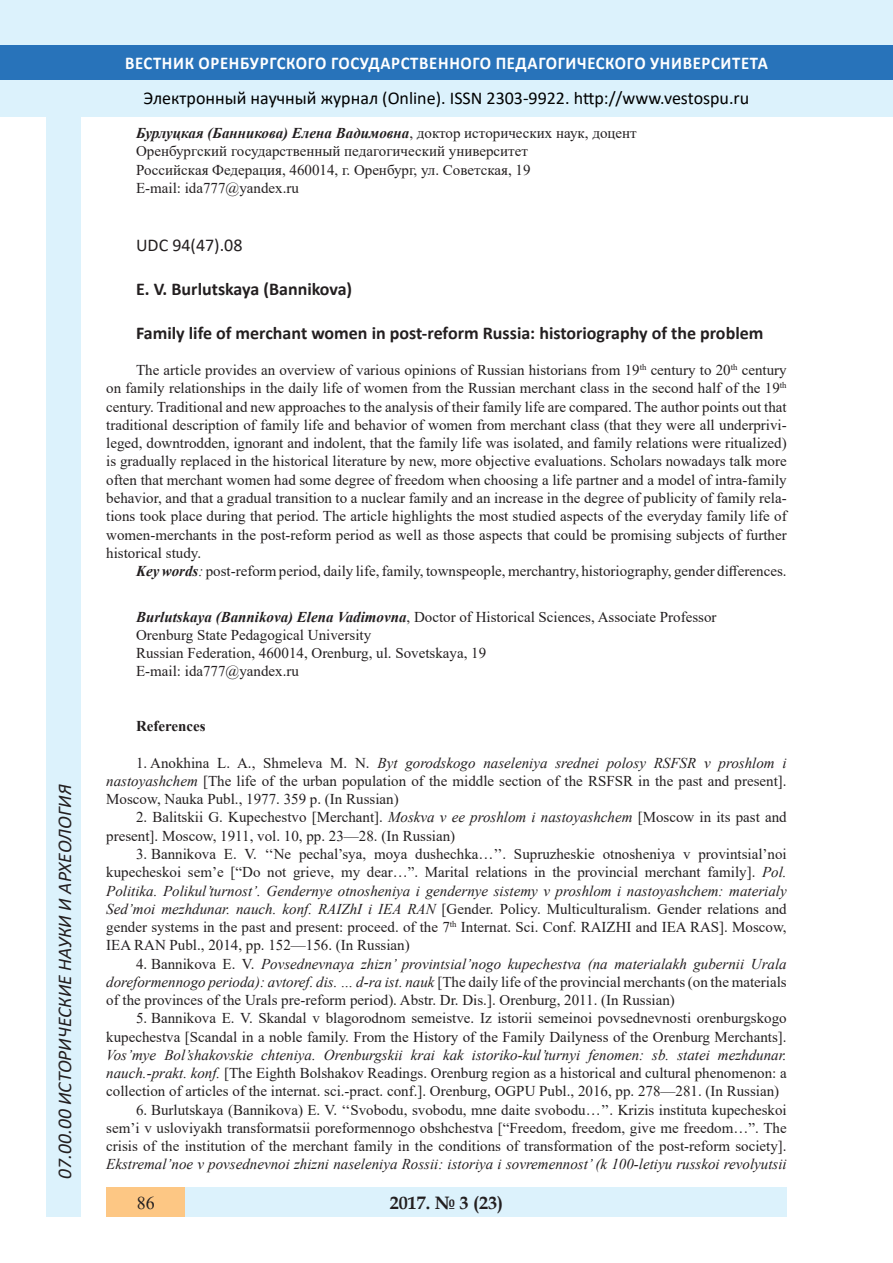
<style>
.page{position:relative;width:893px;height:1263px;background:#fff}
.page>*{position:absolute;margin:0;border:0;box-sizing:border-box;transform-origin:0 0}
.t1{font:italic 19.5px "Calibri";color:#231f20}
.Заголовок_2{font:700 18px "Calibri";color:#231f20}
.t2{font:18px "Calibri";color:#000}
.t3{font:700 18px "Calibri";letter-spacing:.04em;color:#fff;scale:.93 1}
.t4{font:700 18px "Book Antiqua";color:#231f20}
.Заголовок_2-2{font:18px "Calibri";color:#231f20}
.t5{font:18px "Times New Roman";color:#231f20}
.литература{font:15px/18.3px "Times New Roman";color:#231f20;text-align:justify}
.литература-2{font:italic 700 15px "Times New Roman";color:#231f20}
.литература-3{font:700 15px "Times New Roman";color:#231f20}
.s1{font-weight:400;font-style:normal}
.s2{font-weight:700;font-style:italic}
.s3{font-style:italic}
</style>
<div class="page">
<div style="left:0;top:0;width:893px;height:116px;background:#dcf2fc"></div>
<div style="left:0;top:45px;width:893px;height:34px;background:#2873ba"></div>
<div style="left:106px;top:1188px;width:681px;height:29px;background:#dcf2fc"></div>
<div style="left:106px;top:1188px;width:79px;height:29px;background:#fdc784"></div>
<div style="left:47px;top:116px;width:34px;height:1101px;background:#dcf2fc"></div>
<h1 class="t1" style="left:51px;top:1179px;width:395px;rotate:-90deg">07.00.00 ИСТОРИЧЕСКИЕ НАУКИ И АРХЕОЛОГИЯ</h1>
<h1 class="t1" style="left:51px;top:1105px;width:206px;rotate:-90deg">БИОЛОГИЧЕСКИЕ НАУКИ</h1>
<h1 class="t1" style="left:51px;top:1169px;width:11px;rotate:-90deg">3</h1>
<p class="t3" style="left:125px;top:50px;width:693px">ВЕСТНИК ОРЕНБУРГСКОГО ГОСУДАРСТВЕННОГО ПЕДАГОГИЧЕСКОГО УНИВЕРСИТЕТА</p>
<p class="t2" style="left:144px;top:85px;width:607px">Электронный научный журнал (Online). ISSN 2303-9922. http://www.vestospu.ru</p>
<p class="t2" style="left:583px;top:85px;width:13px">t</p>
<p class="литература-2" style="left:136px;top:122px;width:502px">Бурлуцкая (Банникова) Елена Вадимовна<span class="s1">, доктор исторических наук, доцент</span></p>
<p class="литература" style="left:136px;top:142px;width:393px">Оренбургский государственный педагогический университет</p>
<p class="литература" style="left:136px;top:160px;width:396px">Российская Федерация, 460014, г. Оренбург, ул. Советская, 19</p>
<p class="литература" style="left:136px;top:178px;width:164px">E-mail: ida777@yandex.ru</p>
<p class="Заголовок_2-2" style="left:136px;top:233px;width:108px">UDC 94(47).08</p>
<p class="Заголовок_2" style="left:136px;top:276px;width:218px">E. V. Burlutskaya (Bannikova)</p>
<p class="Заголовок_2" style="left:136px;top:320px;width:629px">Family life of merchant women in post-reform Russia: historiography of the problem</p>
<p class="литература" style="left:106px;top:360px;width:682px;text-indent:30px">The article provides an overview of various opinions of Russian historians from 19<sup>th</sup> century to 20<sup>th</sup> century on family relationships in the daily life of women from the Russian merchant class in the second half of the 19<sup>th </sup>century. Traditional and new approaches to the analysis of their family life are compared. The author points out that traditional description of family life and behavior of women from merchant class (that they were all underprivi&shy;leged, downtrodden, ignorant and indolent, that the family life was isolated, and family relations were ritualized) is gradually replaced in the historical literature by new, more objective evaluations. Scholars nowadays talk more often that merchant women had some degree of freedom when choosing a life partner and a model of intra-family behavior, and that a gradual transition to a nuclear family and an increase in the degree of publicity of family rela&shy;tions took place during that period. The article highlights the most studied aspects of the everyday family life of women-merchants in the post-reform period as well as those aspects that could be promising subjects of further historical study.</p>
<p class="литература" style="left:136px;top:561px;width:652px"><span class="s2">Key words</span><span class="s3">:</span> post-reform period, daily life, family, townspeople, merchantry, historiography, gender differences.</p>
<p class="литература" style="left:136px;top:607px;width:582px"><span class="s2">Burlutskaya (Bannikova) Elena Vadimovna</span>, Doctor of Historical Sciences, Associate Professor</p>
<p class="литература" style="left:136px;top:625px;width:237px">Orenburg State Pedagogical University</p>
<p class="литература" style="left:136px;top:643px;width:352px">Russian Federation, 460014, Orenburg, ul. Sovetskaya, 19</p>
<p class="литература" style="left:136px;top:662px;width:164px">E-mail: ida777@yandex.ru</p>
<p class="литература-3" style="left:136px;top:715px;width:71px">References</p>
<p class="литература" style="left:106px;top:753px;width:682px;text-indent:30px">1. Anokhina L. A., Shmeleva M. N. <span class="s3">Byt gorodskogo naseleniya srednei polosy RSFSR v proshlom i nastoyashchem</span> [The life of the urban population of the middle section of the RSFSR in the past and present].<br>Moscow, Nauka Publ., 1977. 359 p. (In Russian)</p>
<p class="литература" style="left:106px;top:808px;width:682px;text-indent:30px">2. Balitskii G. Kupechestvo [Merchant]. <span class="s3">Moskva v ee proshlom i nastoyashchem</span> [Moscow in its past and present]. Moscow, 1911, vol. 10, pp. 23—28. (In Russian)</p>
<p class="литература" style="left:106px;top:844px;width:682px;text-indent:30px">3. Bannikova E. V. ‘‘Ne pechal’sya, moya dushechka…’’. Supruzheskie otnosheniya v provintsial’noi kupecheskoi sem’e [“Do not grieve, my dear…”. Marital relations in the provincial merchant family]. <span class="s3">Pol.<br>Politika. Polikul’turnost’. Gendernye otnosheniya i gendernye sistemy v proshlom i nastoyashchem: materialy Sed’moi mezhdunar. nauch. konf. RAIZhI i IEA RAN</span> [Gender. Policy. Multiculturalism. Gender relations and gender systems in the past and present: proceed. of the 7<sup>th</sup> Internat. Sci. Conf. RAIZHI and IEA RAS]. Moscow, IEA RAN Publ., 2014, pp. 152—156. (In Russian)</p>
<p class="литература" style="left:106px;top:954px;width:682px;text-indent:30px">4. Bannikova E. V. <span class="s3">Povsednevnaya zhizn’ provintsial’nogo kupechestva (na materialakh gubernii Urala doreformennogo perioda): avtoref. dis. … d-ra ist. nauk</span> [The daily life of the provincial merchants (on the materials of the provinces of the Urals pre-reform period). Abstr. Dr. Dis.]. Orenburg, 2011. (In Russian)</p>
<p class="литература" style="left:106px;top:1009px;width:682px;text-indent:30px">5. Bannikova E. V. Skandal v blagorodnom semeistve. Iz istorii semeinoi povsednevnosti orenburgskogo kupechestva [Scandal in a noble family. From the History of the Family Dailyness of the Orenburg Merchants].<br><span class="s3">Vos’mye Bol’shakovskie chteniya. Orenburgskii krai kak istoriko-kul’turnyi fenomen: sb. statei mezhdunar. nauch.-prakt. konf.</span> [The Eighth Bolshakov Readings. Orenburg region as a historical and cultural phenomenon: a collection of articles of the internat. sci.-pract. conf.]. Orenburg, OGPU Publ., 2016, pp. 278—281. (In Russian)</p>
<p class="литература" style="left:106px;top:1100px;width:682px;text-indent:30px">6. Burlutskaya (Bannikova) E. V. ‘‘Svobodu, svobodu, mne daite svobodu…’’. Krizis instituta kupecheskoi sem’i v usloviyakh transformatsii poreformennogo obshchestva [“Freedom, freedom, give me freedom…”. The crisis of the institution of the merchant family in the conditions of transformation of the post-reform society].<br><span class="s3">Ekstremal’noe v povsednevnoi zhizni naseleniya Rossii: istoriya i sovremennost’ (k 100-letiyu russkoi revolyutsii</span></p>
<p class="t4" style="left:390px;top:1190px;width:115px">2017. № 3 (23)</p>
<p class="t5" style="left:137px;top:1190px;width:19px">86</p>
<p class="t4" style="left:417px;top:1190px;width:10px">6</p>
<p class="t4" style="left:479px;top:1190px;width:19px">19</p>
</div>
